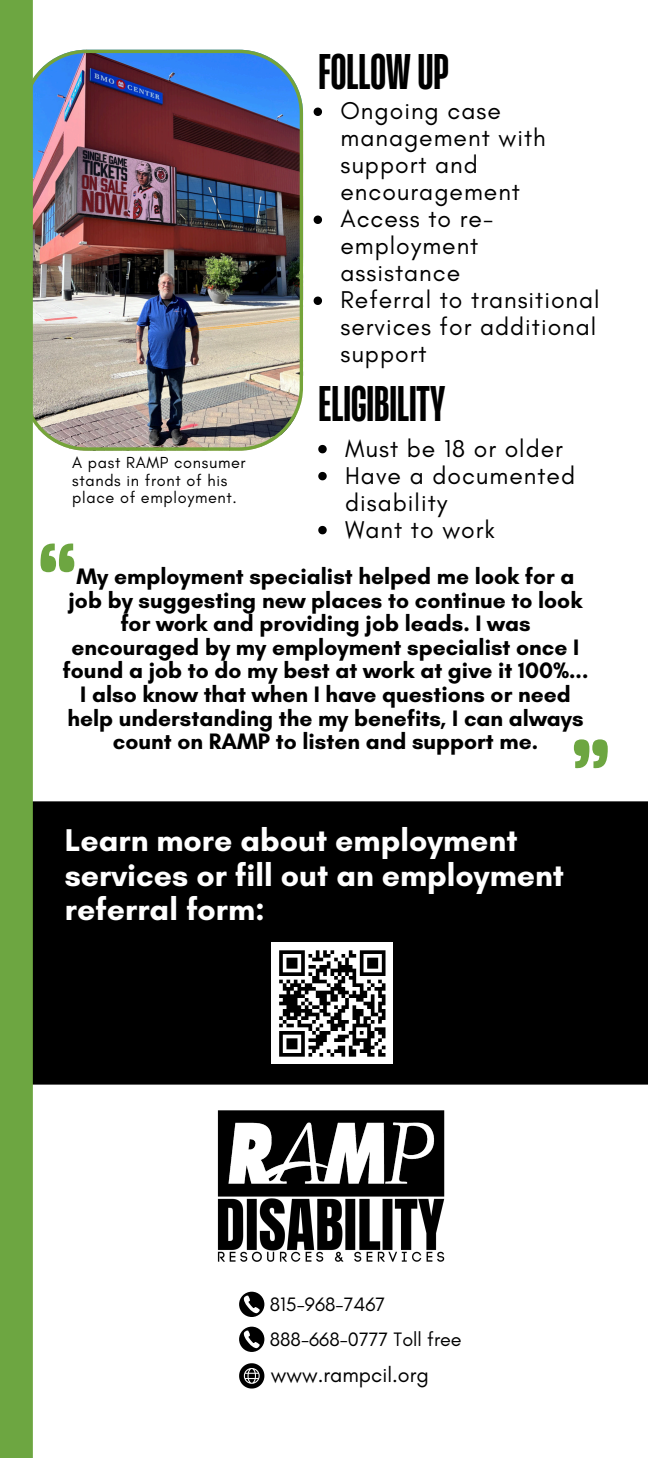
<style>
.page{position:relative;width:648px;height:1458px;background:#fff}
.page>*{position:absolute;margin:0;border:0;box-sizing:border-box;transform-origin:0 0}
.t1{font:700 130.72px "Heading Now 36";color:#6da641}
.t2{font:700 47.02px "Heading Now 36";color:#000}
.t3{font:700 31.95px/34.4px "Glacial Indifference";color:#fff}
.t4{font:24.75px/27px "Glacial Indifference";letter-spacing:.04em;color:#000}
.t5{font:700 22.72px/23.6px "Glacial Indifference";color:#000;text-align:center}
.t6{font:21.6px "Glacial Indifference";color:#000}
.t7{font:19.8px "Glacial Indifference";color:#000}
.t8{font:16.2px/17.8px "Glacial Indifference";letter-spacing:.04em;color:#000}
</style>
<div class="page">
<div style="left:33px;top:801px;width:615px;height:284px;background:#000"></div>
<img style="left:33px;top:50px;width:270px;height:401px">
<div style="left:0;top:0;width:33px;height:1458px;background:#6da641"></div>
<img style="left:217px;top:1110px;width:228px;height:152px">
<svg style="left:239px;top:1363px;width:25px;height:26px"></svg>
<svg style="left:239px;top:1292px;width:25px;height:25px"></svg>
<div style="left:272px;top:943px;width:121px;height:121px;background:#fff"></div>
<svg style="left:279px;top:950px;width:107px;height:107px"></svg>
<svg style="left:239px;top:1327px;width:25px;height:25px"></svg>
<svg style="left:318px;top:445px;width:9px;height:8px"></svg>
<svg style="left:318px;top:472px;width:9px;height:8px"></svg>
<svg style="left:318px;top:526px;width:9px;height:8px"></svg>
<svg style="left:314px;top:108px;width:8px;height:8px"></svg>
<svg style="left:314px;top:216px;width:8px;height:8px"></svg>
<svg style="left:314px;top:297px;width:8px;height:8px"></svg>
<p class="t2" style="left:319px;top:40px;width:131px">FOLLOW UP</p>
<p class="t4" style="left:340px;top:97px;width:207px">Ongoing case management with support and encouragement</p>
<h1 class="t4" style="left:340px;top:205px;width:154px">Access to re&shy;employment assistance</h1>
<p class="t4" style="left:340px;top:286px;width:261px">Referral to transitional services for additional support</p>
<p class="t8" style="left:72px;top:453px;width:175px">A past RAMP consumer stands in front of his place of employment.</p>
<h3 class="t2" style="left:319px;top:372px;width:128px">ELIGIBILITY</h3>
<p class="t4" style="left:345px;top:435px;width:219px">Must be 18 or older</p>
<p class="t4" style="left:345px;top:462px;width:232px">Have a documented disability</p>
<p class="t4" style="left:345px;top:516px;width:151px">Want to work</p>
<h2 class="t1" style="left:38px;top:507px;width:40px">“</h2>
<p class="t5" style="left:63px;top:564px;width:527px">My employment specialist helped me look for a job by suggesting new places to continue to look for work and providing job leads. I was encouraged by my employment specialist once I found a job to do my best at work at give it 100%...<br>I also know that when I have questions or need help understanding the my benefits, I can always count on RAMP to listen and support me.</p>
<p class="t1" style="left:572px;top:617px;width:38px">”</p>
<p class="t3" style="left:65px;top:823px;width:501px">Learn more about employment services or fill out an employment referral form:</p>
<p class="t7" style="left:270px;top:1292px;width:117px">815-968-7467</p>
<p class="t7" style="left:270px;top:1327px;width:193px">888-668-0777 Toll free</p>
<p class="t6" style="left:271px;top:1362px;width:159px">www.rampcil.org</p>
</div>
